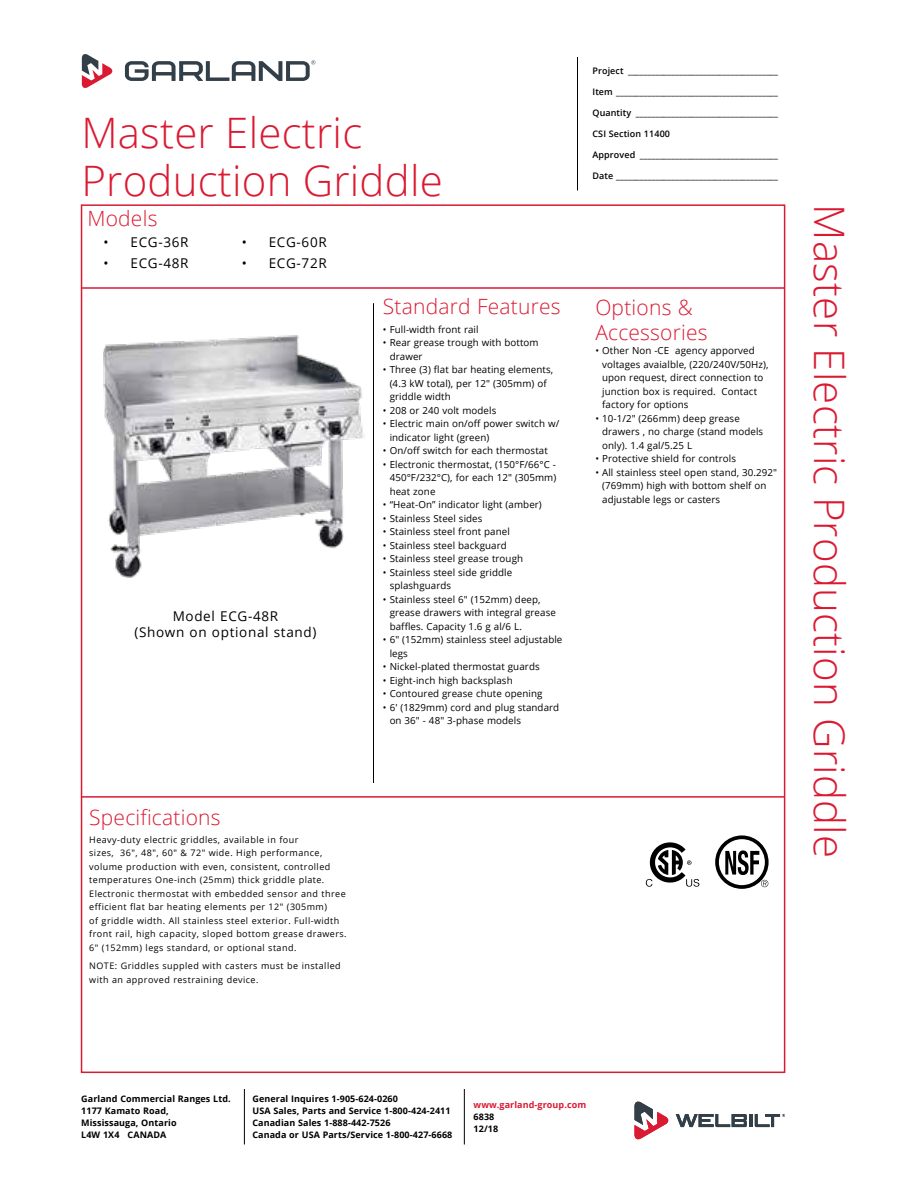
<style>
.page{position:relative;width:918px;height:1188px;background:#fff}
.page>*{position:absolute;margin:0;border:0;box-sizing:border-box;transform-origin:0 0}
.Side_Headers{font:300 42px "Open Sans";letter-spacing:.005em;color:#da1a32}
.Header_-_Main{font:300 42px "Open Sans";letter-spacing:.005em;color:#da1a32}
.Header_-_Specs{font:300 21px "Open Sans";letter-spacing:.01em;color:#da1a32}
.t1{font:13.5px "Open Sans";letter-spacing:.05em;color:#000}
.t2{font:9.75px/13.5px "Open Sans";letter-spacing:.01em;color:#000}
.Specifications{font:9px/13.5px "Open Sans";letter-spacing:.05em;color:#000}
.t3{font:600 9px "Open Sans";letter-spacing:.01em;color:#000}
.Bottom_Signoff{font:700 9px/12px "Open Sans";letter-spacing:.01em;color:#000}
.Bottom_Signoff-2{font:700 9px "Open Sans";letter-spacing:.01em;color:#da1a32}
</style>
<div class="page">
<hr style="left:577px;top:57px;width:1px;height:133px;background:#000">
<svg style="left:82px;top:54px;width:31px;height:34px"></svg>
<svg style="left:125px;top:60px;width:190px;height:21px"></svg>
<hr style="left:464px;top:1089px;width:1px;height:55px;background:#000">
<hr style="left:244px;top:1089px;width:1px;height:55px;background:#000">
<svg style="left:676px;top:1114px;width:109px;height:13px"></svg>
<svg style="left:634px;top:1102px;width:35px;height:37px"></svg>
<hr style="left:373px;top:303px;width:1px;height:480px;background:#000">
<hr style="left:81px;top:287px;width:703px;height:2px;background:#da1a32">
<hr style="left:82px;top:796px;width:702px;height:2px;background:#da1a32">
<div style="left:715px;top:835px;width:54px;height:54px;border:4px solid #000;border-radius:50%"></div>
<svg style="left:725px;top:850px;width:43px;height:37px"></svg>
<svg style="left:646px;top:842px;width:53px;height:45px"></svg>
<img style="left:103px;top:335px;width:261px;height:243px">
<p class="Header_-_Main" style="left:81px;top:104px;width:282px">Master Electric</p>
<p class="Header_-_Main" style="left:81px;top:152px;width:363px">Production Griddle</p>
<p class="t3" style="left:592px;top:64px;width:187px">Project ______________________________________</p>
<p class="t3" style="left:592px;top:85px;width:187px">Item _________________________________________</p>
<p class="t3" style="left:592px;top:106px;width:187px">Quantity ____________________________________</p>
<p class="t3" style="left:592px;top:127px;width:79px">CSI Section 11400</p>
<p class="t3" style="left:592px;top:148px;width:187px">Approved ___________________________________</p>
<p class="t3" style="left:592px;top:169px;width:187px">Date _________________________________________</p>
<p class="Header_-_Specs" style="left:87px;top:204px;width:72px">Models</p>
<p class="Side_Headers" style="left:858px;top:204px;width:655px;rotate:90deg">Master Electric Production Griddle</p>
<p class="t1" style="left:242px;top:233px;width:87px">• ECG-60R</p>
<p class="t1" style="left:242px;top:254px;width:87px">• ECG-72R</p>
<p class="t1" style="left:104px;top:233px;width:87px">• ECG-36R</p>
<p class="t1" style="left:104px;top:254px;width:87px">• ECG-48R</p>
<p class="Header_-_Specs" style="left:383px;top:292px;width:179px">Standard Features</p>
<p class="t2" style="left:383px;top:322px;width:97px">• Full‑width front rail</p>
<p class="t2" style="left:390px;top:336px;width:151px;text-indent:-7px">• Rear grease trough with bottom drawer</p>
<p class="t2" style="left:390px;top:363px;width:165px;text-indent:-7px">• Three (3) flat bar heating elements, (4.3 kW total), per 12" (305mm) of griddle width</p>
<p class="t2" style="left:383px;top:403px;width:115px">• 208 or 240 volt models</p>
<p class="t2" style="left:390px;top:417px;width:171px;text-indent:-7px">• Electric main on/off power switch w/ indicator light (green)</p>
<p class="t2" style="left:383px;top:444px;width:166px">• On/off switch for each thermostat</p>
<p class="t2" style="left:390px;top:457px;width:168px;text-align:justify;text-indent:-7px">• Electronic thermostat, (150°F/66°C ‑ 450°F/232°C), for each 12" (305mm) heat zone</p>
<p class="t2" style="left:383px;top:498px;width:160px">• “Heat‑On” indicator light (amber)</p>
<p class="t2" style="left:383px;top:511px;width:101px">• Stainless Steel sides</p>
<p class="t2" style="left:383px;top:525px;width:128px">• Stainless steel front panel</p>
<p class="t2" style="left:383px;top:538px;width:125px">• Stainless steel backguard</p>
<p class="t2" style="left:383px;top:552px;width:142px">• Stainless steel grease trough</p>
<p class="t2" style="left:390px;top:565px;width:124px;text-indent:-7px">• Stainless steel side griddle splashguards</p>
<p class="t2" style="left:390px;top:592px;width:168px;text-indent:-7px">• Stainless steel 6" (152mm) deep, grease drawers with integral grease baffles. Capacity 1.6 g al/6 L.</p>
<p class="t2" style="left:390px;top:633px;width:174px;text-indent:-7px">• 6" (152mm) stainless steel adjustable legs</p>
<p class="t2" style="left:383px;top:660px;width:158px">• Nickel‑plated thermostat guards</p>
<p class="t2" style="left:383px;top:673px;width:131px">• Eight‑inch high backsplash</p>
<p class="t2" style="left:383px;top:687px;width:161px">• Contoured grease chute opening</p>
<p class="t2" style="left:390px;top:700px;width:171px;text-indent:-7px">• 6' (1829mm) cord and plug standard on 36" - 48" 3‑phase models</p>
<p class="Header_-_Specs" style="left:595px;top:293px;width:99px">Options &amp;</p>
<p class="Header_-_Specs" style="left:595px;top:318px;width:114px">Accessories</p>
<p class="t2" style="left:602px;top:344px;width:168px;text-indent:-7px">• Other Non -CE agency apporved voltages avaialble, (220/240V/50Hz), upon request, direct connection to junction box is required. Contact factory for options</p>
<p class="t2" style="left:602px;top:411px;width:163px;text-indent:-7px">• 10-1/2" (266mm) deep grease drawers , no charge (stand models only). 1.4 gal/5.25 L</p>
<p class="t2" style="left:595px;top:452px;width:142px">• Protective shield for controls</p>
<p class="t2" style="left:602px;top:465px;width:177px;text-indent:-7px">• All stainless steel open stand, 30.292" (769mm) high with bottom shelf on adjustable legs or casters</p>
<p class="t1" style="left:173px;top:607px;width:107px">Model ECG-48R</p>
<p class="t1" style="left:134px;top:623px;width:184px">(Shown on optional stand)</p>
<p class="Header_-_Specs" style="left:89px;top:803px;width:133px">Specifications</p>
<p class="Specifications" style="left:89px;top:832px;width:259px">Heavy‑duty electric griddles, available in four<br>sizes, 36", 48", 60" &amp; 72" wide. High performance, volume production with even, consistent, controlled temperatures One‑inch (25mm) thick griddle plate.<br>Electronic thermostat with embedded sensor and three efficient flat bar heating elements per 12" (305mm)<br>of griddle width. All stainless steel exterior. Full‑width front rail, high capacity, sloped bottom grease drawers.<br>6" (152mm) legs standard, or optional stand.</p>
<p class="Specifications" style="left:89px;top:959px;width:253px">NOTE: Griddles suppled with casters must be installed with an approved restraining device.</p>
<p class="Bottom_Signoff" style="left:81px;top:1092px;width:151px">Garland Commercial Ranges Ltd.</p>
<p class="Bottom_Signoff" style="left:81px;top:1104px;width:97px">1177 Kamato Road,<br>Mississauga, Ontario<br>L4W 1X4 CANADA</p>
<p class="Bottom_Signoff" style="left:252px;top:1092px;width:147px">General Inquires 1-905-624-0260</p>
<p class="Bottom_Signoff" style="left:252px;top:1104px;width:201px">USA Sales, Parts and Service 1-800-424-2411<br>Canadian Sales 1-888-442-7526<br>Canada or USA Parts/Service 1-800-427-6668</p>
<p class="Bottom_Signoff-2" style="left:474px;top:1099px;width:114px">www.garland-group.com</p>
<p class="Bottom_Signoff" style="left:474px;top:1111px;width:22px">6838</p>
<p class="Bottom_Signoff" style="left:474px;top:1123px;width:26px">12/18</p>
</div>
